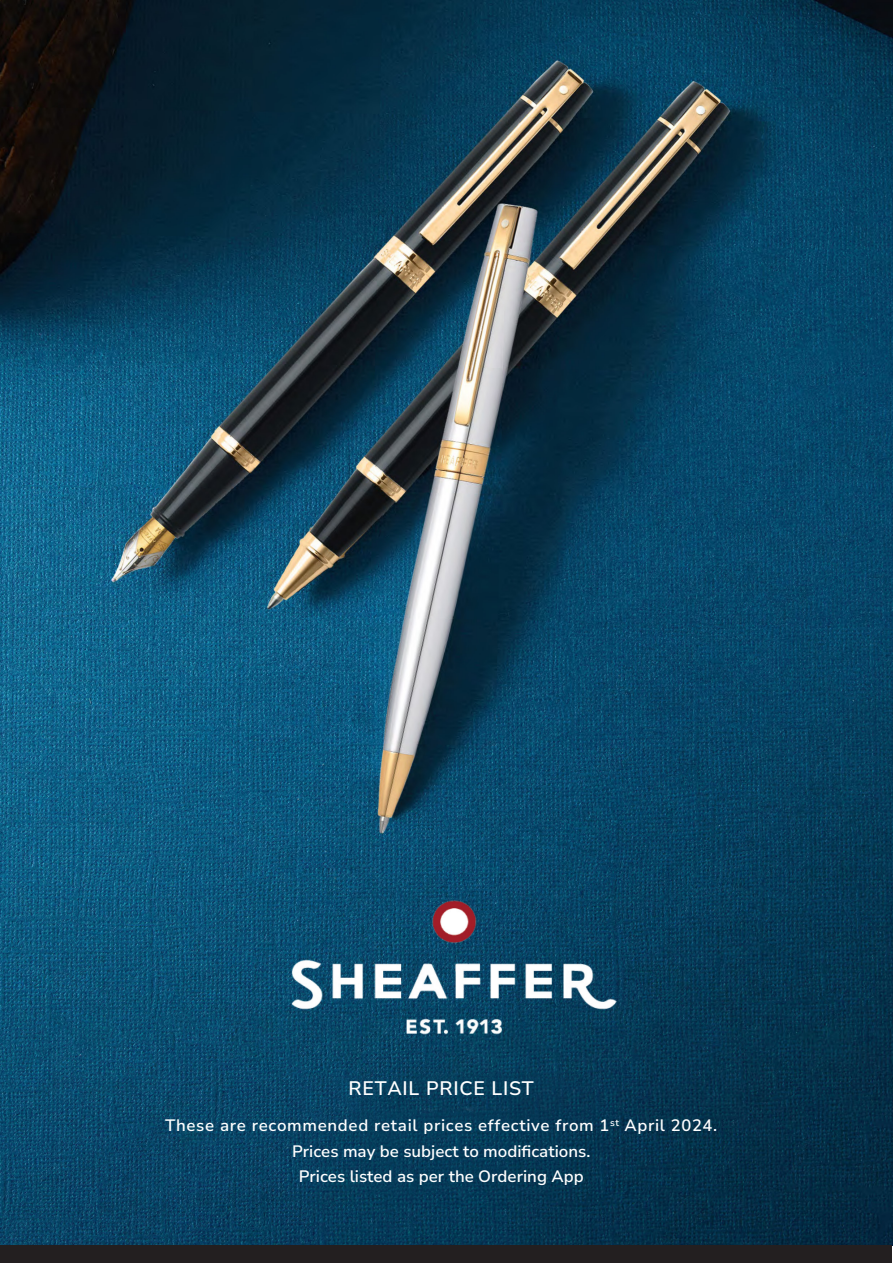
<style>
.page{position:relative;width:893px;height:1263px;background:#fff}
.page>*{position:absolute;margin:0;border:0;box-sizing:border-box;transform-origin:0 0}
.t1{font:200 19.5px "Nunito Sans 12 pt";letter-spacing:.04em;color:#fff}
.t2{font:200 16.5px "Nunito Sans 12 pt";color:#fff}
.t3{font:200 16.5px "Nunito Sans 12 pt";letter-spacing:.04em;color:#fff}
</style>
<div class="page">
<img style="left:0;top:0;width:893px;height:1245px">
<div style="left:1px;top:1245px;width:891px;height:18px;background:#231f20"></div>
<p class="t1" style="left:349px;top:1075px;width:187px">RETAIL PRICE LIST</p>
<p class="t3" style="left:165px;top:1114px;width:553px">These are recommended retail prices effective from 1<sup>st</sup> April 2024.</p>
<p class="t2" style="left:292px;top:1139px;width:300px">Prices may be subject to modifications.</p>
<p class="t2" style="left:299px;top:1165px;width:286px">Prices listed as per the Ordering App</p>
</div>
